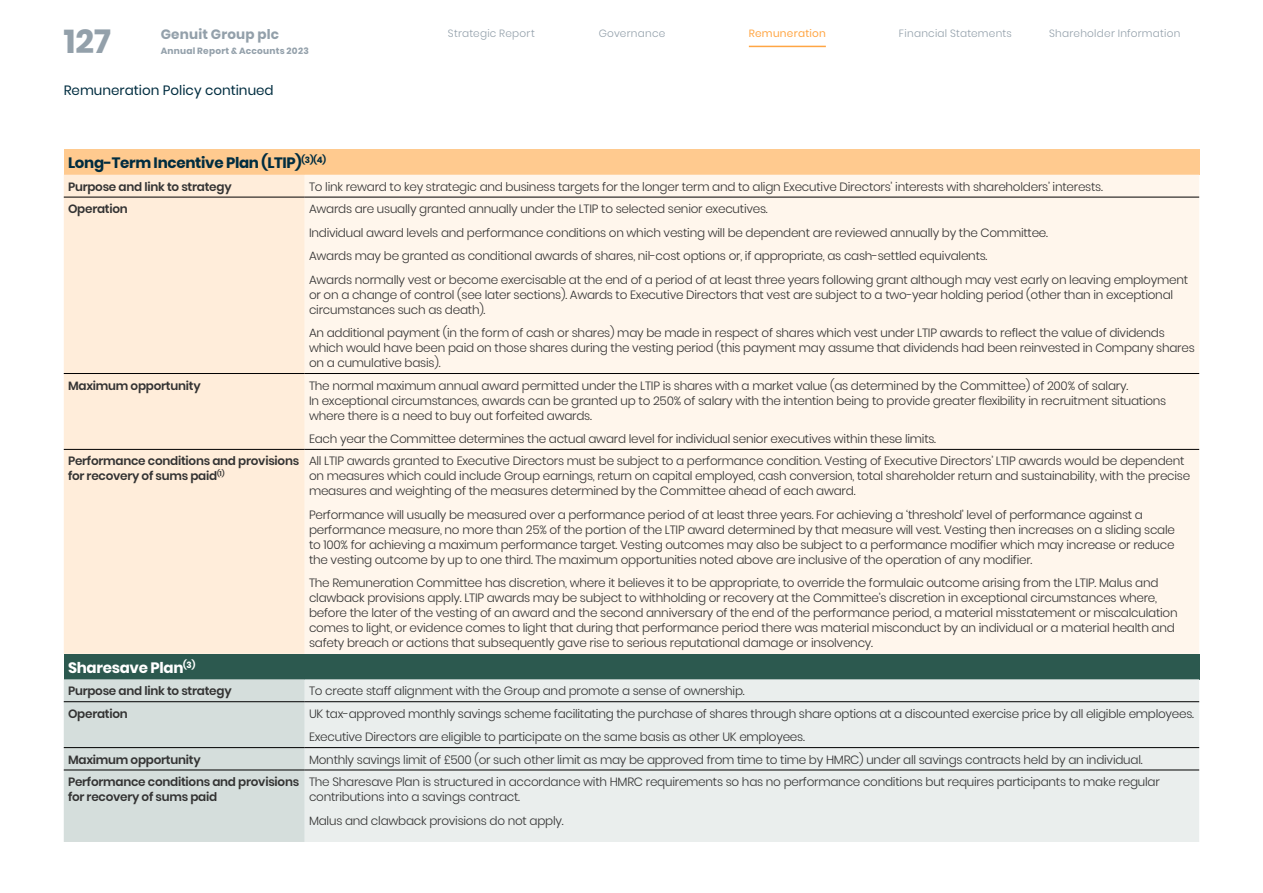
<style>
.page{position:relative;width:1263px;height:893px;background:#fff}
.page>*{position:absolute;margin:0;border:0;box-sizing:border-box;transform-origin:0 0}
.t1{font:700 33px "Poppins";color:#93a0aa}
.t2{font:700 15px "Poppins";letter-spacing:-.02em;color:#002d40}
.t3{font:700 15px "Poppins";letter-spacing:-.02em;color:#fff}
.t4{font:13.5px "Poppins";color:#002d40}
.t5{font:700 13.5px "Poppins";letter-spacing:.015em;color:#93a0aa}
.t6{font:300 12px/15px "Poppins";letter-spacing:-.02em;color:#333}
.t7{font:600 12px/15px "Poppins";letter-spacing:-.02em;color:#333}
.t8{font:300 10.5px "Poppins";letter-spacing:.025em;color:#93a0aa}
.t9{font:10.5px "Poppins";letter-spacing:.025em;color:#ffa644}
.t10{font:700 9px "Poppins";letter-spacing:.025em;color:#93a0aa}
</style>
<div class="page">
<div style="left:64px;top:149px;width:1135px;height:26px;background:#ffca8f"></div>
<div style="left:64px;top:175px;width:241px;height:479px;background:#ffedda"></div>
<div style="left:305px;top:175px;width:894px;height:479px;background:#fff6ec"></div>
<div style="left:64px;top:654px;width:1135px;height:25px;background:#2c594f"></div>
<div style="left:64px;top:679px;width:241px;height:163px;background:#d5dedc"></div>
<div style="left:305px;top:679px;width:894px;height:163px;background:#eaeeed"></div>
<hr style="left:64px;top:197px;width:241px;height:1px;background:#000">
<hr style="left:305px;top:197px;width:894px;height:1px;background:#000">
<hr style="left:64px;top:373px;width:241px;height:1px;background:#000">
<hr style="left:305px;top:373px;width:894px;height:1px;background:#000">
<hr style="left:64px;top:449px;width:241px;height:1px;background:#000">
<hr style="left:305px;top:449px;width:894px;height:1px;background:#000">
<hr style="left:64px;top:701px;width:241px;height:1px;background:#000">
<hr style="left:305px;top:701px;width:894px;height:1px;background:#000">
<hr style="left:64px;top:747px;width:241px;height:1px;background:#000">
<hr style="left:305px;top:747px;width:894px;height:1px;background:#000">
<hr style="left:64px;top:770px;width:241px;height:1px;background:#000">
<hr style="left:305px;top:770px;width:894px;height:1px;background:#000">
<hr style="left:749px;top:46px;width:77px;height:1px;background:#ffa644">
<h1 class="t1" style="left:64px;top:22px;width:49px">127</h1>
<p class="t5" style="left:161px;top:27px;width:120px">Genuit Group plc</p>
<p class="t10" style="left:161px;top:46px;width:150px">Annual Report &amp; Accounts 2023</p>
<p class="t4" style="left:64px;top:82px;width:211px">Remuneration Policy continued</p>
<p class="t8" style="left:448px;top:27px;width:88px">Strategic Report</p>
<p class="t8" style="left:599px;top:27px;width:68px">Governance</p>
<p class="t9" style="left:749px;top:27px;width:79px">Remuneration</p>
<p class="t8" style="left:899px;top:27px;width:114px">Financial Statements</p>
<p class="t8" style="left:1049px;top:27px;width:133px">Shareholder Information</p>
<p class="t2" style="left:68px;top:154px;width:260px">Long-Term Incentive Plan (LTIP)<sup>(3)(4)</sup></p>
<p class="t7" style="left:68px;top:179px;width:165px">Purpose and link to strategy</p>
<p class="t6" style="left:309px;top:179px;width:795px">To link reward to key strategic and business targets for the longer term and to align Executive Directors’ interests with shareholders’ interests.</p>
<p class="t7" style="left:68px;top:201px;width:61px">Operation</p>
<p class="t6" style="left:309px;top:197px;width:881px;line-height:23.5px">Awards are usually granted annually under the LTIP to selected senior executives.<br>Individual award levels and performance conditions on which vesting will be dependent are reviewed annually by the Committee.<br>Awards may be granted as conditional awards of shares, nil-cost options or, if appropriate, as cash-settled equivalents.<br>Awards normally vest or become exercisable at the end of a period of at least three years following grant although may vest early on leaving employment</p>
<p class="t6" style="left:309px;top:287px;width:866px">or on a change of control (see later sections). Awards to Executive Directors that vest are subject to a two-year holding period (other than in exceptional circumstances such as death).</p>
<p class="t6" style="left:309px;top:325px;width:887px">An additional payment (in the form of cash or shares) may be made in respect of shares which vest under LTIP awards to reflect the value of dividends which would have been paid on those shares during the vesting period (this payment may assume that dividends had been reinvested in Company shares on a cumulative basis).</p>
<p class="t7" style="left:68px;top:378px;width:134px">Maximum opportunity</p>
<p class="t6" style="left:309px;top:378px;width:859px">The normal maximum annual award permitted under the LTIP is shares with a market value (as determined by the Committee) of 200% of salary.<br>In exceptional circumstances, awards can be granted up to 250% of salary with the intention being to provide greater flexibility in recruitment situations where there is a need to buy out forfeited awards.</p>
<p class="t6" style="left:309px;top:431px;width:629px">Each year the Committee determines the actual award level for individual senior executives within these limits.</p>
<p class="t7" style="left:68px;top:454px;width:233px">Performance conditions and provisions for recovery of sums paid<sup>(1)</sup></p>
<p class="t6" style="left:309px;top:454px;width:883px">All LTIP awards granted to Executive Directors must be subject to a performance condition. Vesting of Executive Directors’ LTIP awards would be dependent on measures which could include Group earnings, return on capital employed, cash conversion, total shareholder return and sustainability, with the precise measures and weighting of the measures determined by the Committee ahead of each award.</p>
<p class="t6" style="left:309px;top:507px;width:867px">Performance will usually be measured over a performance period of at least three years. For achieving a ‘threshold’ level of performance against a performance measure, no more than 25% of the portion of the LTIP award determined by that measure will vest. Vesting then increases on a sliding scale to 100% for achieving a maximum performance target. Vesting outcomes may also be subject to a performance modifier which may increase or reduce the vesting outcome by up to one third. The maximum opportunities noted above are inclusive of the operation of any modifier.</p>
<p class="t6" style="left:309px;top:576px;width:870px">The Remuneration Committee has discretion, where it believes it to be appropriate, to override the formulaic outcome arising from the LTIP. Malus and clawback provisions apply. LTIP awards may be subject to withholding or recovery at the Committee’s discretion in exceptional circumstances where, before the later of the vesting of an award and the second anniversary of the end of the performance period, a material misstatement or miscalculation comes to light, or evidence comes to light that during that performance period there was material misconduct by an individual or a material health and safety breach or actions that subsequently gave rise to serious reputational damage or insolvency.</p>
<p class="t3" style="left:68px;top:659px;width:129px">Sharesave Plan<sup>(3)</sup></p>
<p class="t7" style="left:68px;top:684px;width:165px">Purpose and link to strategy</p>
<p class="t6" style="left:309px;top:684px;width:437px">To create staff alignment with the Group and promote a sense of ownership.</p>
<p class="t7" style="left:68px;top:706px;width:61px">Operation</p>
<p class="t6" style="left:309px;top:702px;width:886px;line-height:23.5px">UK tax-approved monthly savings scheme facilitating the purchase of shares through share options at a discounted exercise price by all eligible employees.<br>Executive Directors are eligible to participate on the same basis as other UK employees.</p>
<p class="t7" style="left:68px;top:752px;width:134px">Maximum opportunity</p>
<p class="t6" style="left:309px;top:752px;width:835px">Monthly savings limit of £500 (or such other limit as may be approved from time to time by HMRC) under all savings contracts held by an individual.</p>
<p class="t7" style="left:68px;top:774px;width:233px">Performance conditions and provisions for recovery of sums paid</p>
<p class="t6" style="left:309px;top:774px;width:852px">The Sharesave Plan is structured in accordance with HMRC requirements so has no performance conditions but requires participants to make regular contributions into a savings contract.</p>
<p class="t6" style="left:309px;top:813px;width:256px">Malus and clawback provisions do not apply.</p>
</div>
